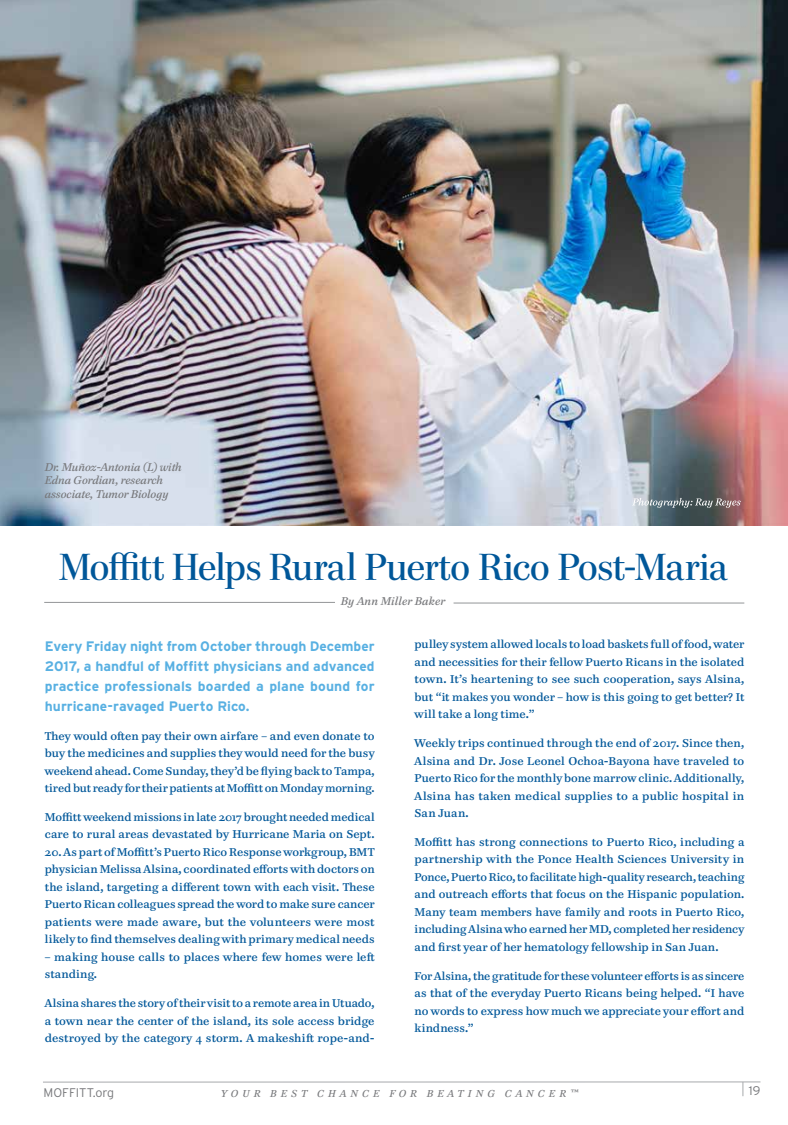
<style>
.page{position:relative;width:788px;height:1125px;background:#fff}
.page>*{position:absolute;margin:0;border:0;box-sizing:border-box;transform-origin:0 0}
.t1{font:37.5px "Paperback 96";letter-spacing:-.005em;color:#005799}
.t2{font:700 13.75px/20px "Interstate";letter-spacing:.005em;color:#58b0e2;text-align:justify}
.t3{font:300 12.5px "Interstate";color:#77787b}
.t4{font:11.25px/17.5px "Paperback 9";letter-spacing:.005em;color:#005799;text-align:justify}
.t5{font:italic 11.25px/13.5px "Paperback 12";color:#77787b}
.t6{font:italic 11.25px "Paperback 12";letter-spacing:.025em;color:#77787b}
.t7{font:italic 10px "Paperback 12";letter-spacing:.42em;color:#77787b}
</style>
<div class="page">
<svg style="left:742px;top:1083px;width:1px;height:13px"></svg>
<hr style="left:43px;top:1082px;width:717px;height:1px;background:#a7a9ac">
<hr style="left:0;top:0;width:1px;height:1125px;background:#7cbce7">
<img style="left:0;top:0;width:788px;height:526px">
<svg style="left:632px;top:498px;width:108px;height:10px"></svg>
<hr style="left:44px;top:602px;width:291px;height:1px;background:#939598">
<hr style="left:453px;top:603px;width:291px;height:1px;background:#939598">
<p class="t5" style="left:45px;top:460px;width:138px">Dr. Muñoz-Antonia (L) with<br>Edna Gordian, research associate, Tumor Biology</p>
<h1 class="t1" style="left:59px;top:546px;width:670px">Moffitt Helps Rural Puerto Rico Post-Maria</h1>
<p class="t6" style="left:341px;top:594px;width:106px">By Ann Miller Baker</p>
<p class="t2" style="left:45px;top:636px;width:331px">Every Friday night from October through December 2017, a handful of Moffitt physicians and advanced practice professionals boarded a plane bound for hurricane-ravaged Puerto Rico.</p>
<p class="t4" style="left:45px;top:727px;width:331px">They would often pay their own airfare – and even donate to buy the medicines and supplies they would need for the busy weekend ahead. Come Sunday, they’d be flying back to Tampa, tired but ready for their patients at Moffitt on Monday morning.</p>
<p class="t4" style="left:45px;top:808px;width:331px">Moffitt weekend missions in late 2017 brought needed medical care to rural areas devastated by Hurricane Maria on Sept.</p>
<p class="t4" style="left:45px;top:843px;width:331px">20. As part of Moffitt’s Puerto Rico Response workgroup, BMT physician Melissa Alsina, coordinated efforts with doctors on the island, targeting a different town with each visit. These Puerto Rican colleagues spread the word to make sure cancer patients were made aware, but the volunteers were most likely to find themselves dealing with primary medical needs</p>
<p class="t4" style="left:45px;top:948px;width:331px">– making house calls to places where few homes were left standing.</p>
<p class="t4" style="left:45px;top:994px;width:331px">Alsina shares the story of their visit to a remote area in Utuado, a town near the center of the island, its sole access bridge destroyed by the category 4 storm. A makeshift rope-and-</p>
<p class="t4" style="left:414px;top:635px;width:331px">pulley system allowed locals to load baskets full of food, water and necessities for their fellow Puerto Ricans in the isolated town. It’s heartening to see such cooperation, says Alsina, but “it makes you wonder – how is this going to get better? It will take a long time.”</p>
<p class="t4" style="left:414px;top:734px;width:331px">Weekly trips continued through the end of 2017. Since then, Alsina and Dr. Jose Leonel Ochoa-Bayona have traveled to Puerto Rico for the monthly bone marrow clinic. Additionally, Alsina has taken medical supplies to a public hospital in San Juan.</p>
<p class="t4" style="left:414px;top:833px;width:331px">Moffitt has strong connections to Puerto Rico, including a partnership with the Ponce Health Sciences University in Ponce, Puerto Rico, to facilitate high-quality research, teaching and outreach efforts that focus on the Hispanic population.<br>Many team members have family and roots in Puerto Rico, including Alsina who earned her MD, completed her residency and first year of her hematology fellowship in San Juan.</p>
<p class="t4" style="left:414px;top:967px;width:331px">For Alsina, the gratitude for these volunteer efforts is as sincere as that of the everyday Puerto Ricans being helped. “I have no words to express how much we appreciate your effort and kindness.”</p>
<p class="t3" style="left:43px;top:1085px;width:72px">MOFFITT.org</p>
<p class="t7" style="left:221px;top:1087px;width:358px">YOUR BEST CHANCE FOR BEATING CANCER™</p>
<p class="t3" style="left:748px;top:1084px;width:13px">19</p>
</div>
